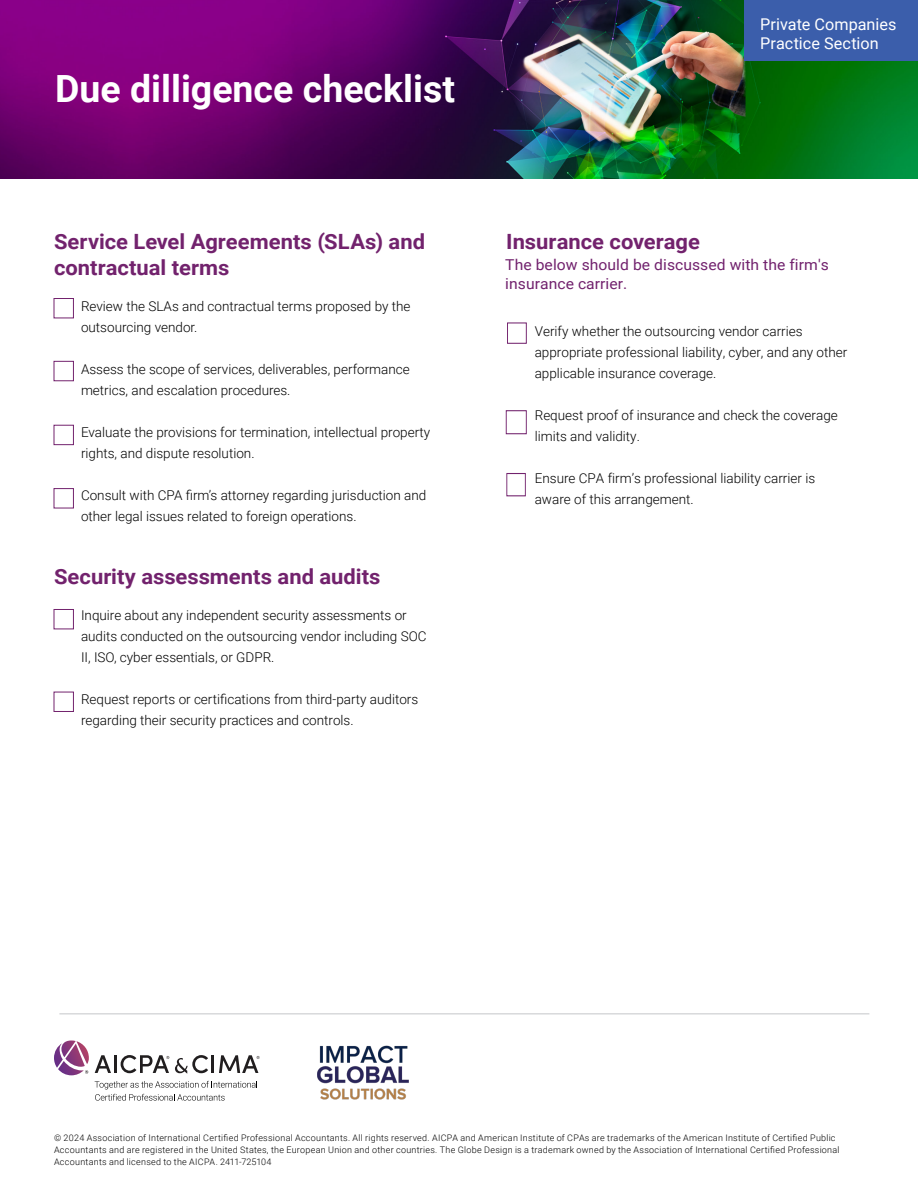
<style>
.page{position:relative;width:918px;height:1188px;background:#fff}
.page>*{position:absolute;margin:0;border:0;box-sizing:border-box;transform-origin:0 0}
.t1{font:700 37.5px "Roboto";color:#fff}
.t2{font:700 21px/25.5px "Roboto";color:#72226d;scale:1.05 1}
.t3{font:16.2px/18.9px "Roboto";letter-spacing:.005em;color:#fff}
.t4{font:15px/18.8px "Roboto";letter-spacing:.005em;color:#71216d;scale:1.05 1}
.t5{font:300 13.5px/21px "Roboto";color:#000}
.t6{font:300 9px/12px "Roboto";letter-spacing:.03em;color:#000}
</style>
<div class="page">
<img style="left:0;top:0;width:918px;height:178px">
<div style="left:744px;top:0;width:174px;height:61px;background:#3b5eab"></div>
<div style="left:54px;top:298px;width:20px;height:20px;background:#fff;border:1px solid #72226d"></div>
<div style="left:54px;top:361px;width:20px;height:20px;background:#fff;border:1px solid #72226d"></div>
<div style="left:54px;top:609px;width:20px;height:20px;background:#fff;border:1px solid #72226d"></div>
<div style="left:54px;top:425px;width:20px;height:20px;background:#fff;border:1px solid #72226d"></div>
<div style="left:54px;top:692px;width:20px;height:20px;background:#fff;border:1px solid #72226d"></div>
<div style="left:507px;top:323px;width:20px;height:20px;background:#fff;border:1px solid #72226d"></div>
<div style="left:54px;top:488px;width:20px;height:20px;background:#fff;border:1px solid #72226d"></div>
<div style="left:506px;top:411px;width:21px;height:23px;background:#fff;border:1px solid #72226d"></div>
<div style="left:507px;top:473px;width:19px;height:23px;background:#fff;border:1px solid #72226d"></div>
<hr style="left:59px;top:1013px;width:810px;height:2px;background:#d8d9db">
<img style="left:317px;top:1045px;width:92px;height:55px">
<svg style="left:95px;top:1055px;width:16px;height:18px"></svg>
<hr style="left:114px;top:1055px;width:3px;height:18px;background:#211e1f">
<svg style="left:95px;top:1081px;width:162px;height:20px"></svg>
<svg style="left:54px;top:1040px;width:35px;height:35px"></svg>
<svg style="left:121px;top:1055px;width:48px;height:18px"></svg>
<svg style="left:175px;top:1055px;width:85px;height:19px"></svg>
<h1 class="t1" style="left:55px;top:62px;width:401px">Due dilligence checklist</h1>
<h2 class="t2" style="left:54px;top:228px;width:355px">Service Level Agreements (SLAs) and contractual terms</h2>
<p class="t5" style="left:81px;top:295px;width:331px">Review the SLAs and contractual terms proposed by the outsourcing vendor.</p>
<p class="t5" style="left:81px;top:358px;width:330px">Assess the scope of services, deliverables, performance metrics, and escalation procedures.</p>
<p class="t5" style="left:81px;top:421px;width:351px">Evaluate the provisions for termination, intellectual property rights, and dispute resolution.</p>
<p class="t5" style="left:81px;top:484px;width:347px">Consult with CPA firm’s attorney regarding jurisduction and other legal issues related to foreign operations.</p>
<h2 class="t2" style="left:54px;top:563px;width:313px">Security assessments and audits</h2>
<p class="t5" style="left:81px;top:604px;width:347px">Inquire about any independent security assessments or audits conducted on the outsourcing vendor including SOC<br>II, ISO, cyber essentials, or GDPR.</p>
<p class="t5" style="left:81px;top:688px;width:339px">Request reports or certifications from third-party auditors regarding their security practices and controls.</p>
<p class="t3" style="left:760px;top:15px;width:138px">Private Companies<br>Practice Section</p>
<h2 class="t2" style="left:506px;top:228px;width:186px">Insurance coverage</h2>
<p class="t4" style="left:505px;top:255px;width:310px">The below should be discussed with the firm's insurance carrier.</p>
<p class="t5" style="left:535px;top:320px;width:314px">Verify whether the outsourcing vendor carries appropriate professional liability, cyber, and any other applicable insurance coverage.</p>
<p class="t5" style="left:535px;top:404px;width:305px">Request proof of insurance and check the coverage limits and validity.</p>
<p class="t5" style="left:535px;top:467px;width:282px">Ensure CPA firm’s professional liability carrier is aware of this arrangement.</p>
<p class="t6" style="left:54px;top:1131px;width:787px">© 2024 Association of International Certified Professional Accountants. All rights reserved. AICPA and American Institute of CPAs are trademarks of the American Institute of Certified Public<br>Accountants and are registered in the United States, the European Union and other countries. The Globe Design is a trademark owned by the Association of International Certified Professional<br>Accountants and licensed to the AICPA. 2411-725104</p>
</div>
